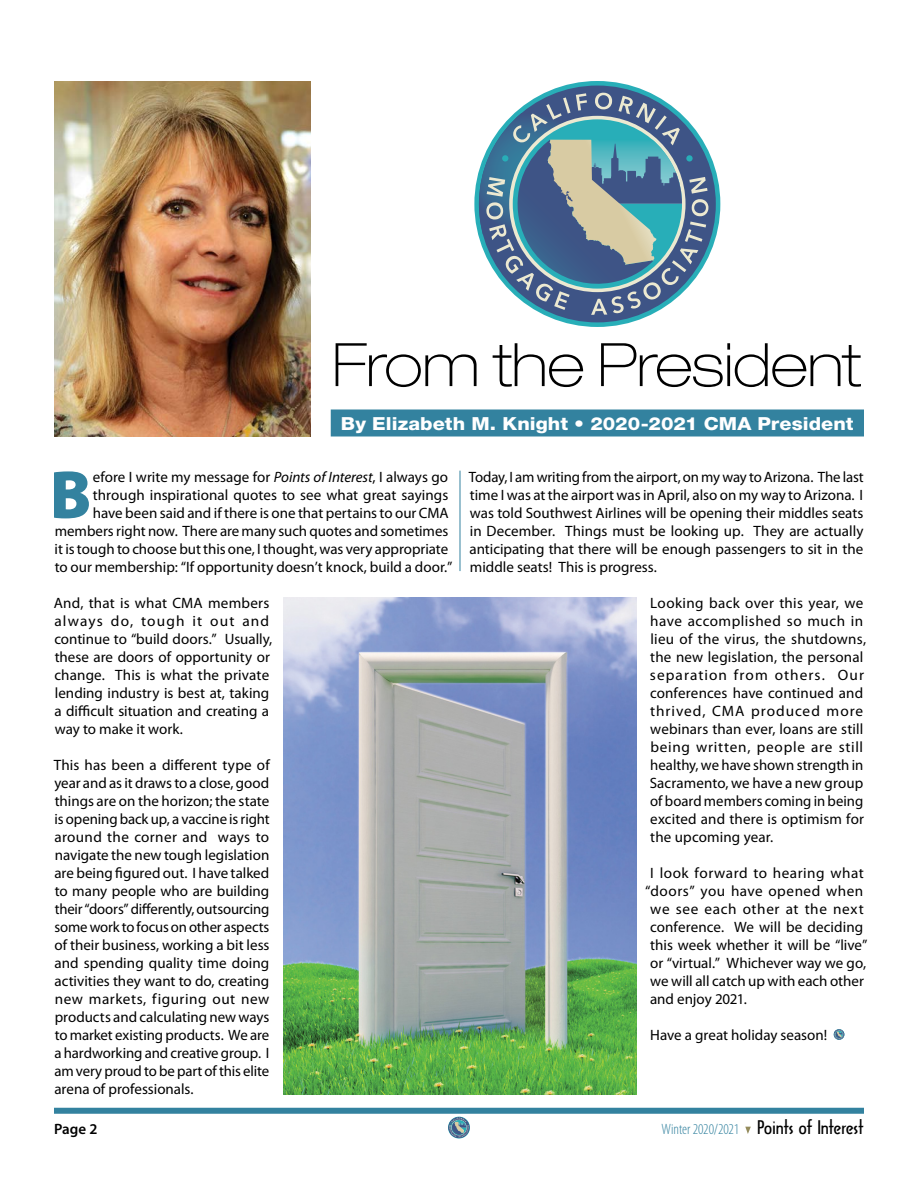
<style>
.page{position:relative;width:918px;height:1188px;background:#fff}
.page>*{position:absolute;margin:0;border:0;box-sizing:border-box;transform-origin:0 0}
.CMA_Body_Text{font:100 expanded 60px "Helvetica Neue LT Pro";letter-spacing:-.01em;color:#000}
.CMA_Body_Text-2{font:800 18px "Helvetica Neue LT Pro";color:#fff;scale:1.1 1}
.t1{font:18px "Arquitectura";letter-spacing:-.025em;color:#000;scale:1.25 1}
.CMA_Body_Text-3{font:15px/18px "Myriad Pro";letter-spacing:.005em;color:#000}
.CMA_Body_Text-4{font:15px "Myriad Pro";letter-spacing:.035em;color:#000}
.CMA_Body_Text-5{font:15px "Myriad Pro";letter-spacing:.04em;color:#000}
.t2{font:600 15px "Myriad Pro";color:#000}
.s1{font-style:italic}
.s2{font-family:"Myriad Pro";font-weight:300;font-stretch:condensed;font-size:15px;color:#33829f}
</style>
<div class="page">
<img style="left:54px;top:81px;width:256px;height:356px">
<div style="left:331px;top:410px;width:533px;height:26px;background:#33829f"></div>
<div style="left:54px;top:1108px;width:810px;height:6px;background:#33829f"></div>
<svg style="left:448px;top:1117px;width:22px;height:21px"></svg>
<svg style="left:448px;top:1118px;width:21px;height:19px"></svg>
<svg style="left:745px;top:1127px;width:6px;height:7px"></svg>
<svg style="left:54px;top:471px;width:35px;height:47px"></svg>
<svg style="left:834px;top:1030px;width:10px;height:10px"></svg>
<hr style="left:460px;top:471px;width:1px;height:100px;background:#33829f">
<svg style="left:474px;top:81px;width:246px;height:246px;background:#31acb8"></svg>
<div style="left:479px;top:86px;width:237px;height:236px;background:#3e5486;border-radius:50%"></div>
<svg style="left:479px;top:93px;width:229px;height:222px"></svg>
<img style="left:284px;top:598px;width:352px;height:496px">
<p class="CMA_Body_Text" style="left:332px;top:329px;width:531px">From the President</p>
<p class="CMA_Body_Text-2" style="left:341px;top:413px;width:467px">By Elizabeth M. Knight • 2020-2021 CMA President</p>
<p class="CMA_Body_Text-3" style="left:55px;top:468px;width:399px;text-align:right">efore I write my message for <span class="s1">Points of Interest</span>, I always go through inspirational quotes to see what great sayings<br>have been said and if there is one that pertains to our CMA members right now. There are many such quotes and sometimes it is tough to choose but this one, I thought, was very appropriate to our membership: “If opportunity doesn’t knock, build a door.”</p>
<p class="CMA_Body_Text-3" style="left:54px;top:594px;width:220px">And, that is what CMA members always do, tough it out and continue to “build doors.” Usually, these are doors of opportunity or change. This is what the private lending industry is best at, taking a difficult situation and creating a way to make it work.</p>
<p class="CMA_Body_Text-3" style="left:54px;top:756px;width:218px;text-align:justify">This has been a different type of year and as it draws to a close, good things are on the horizon; the state is opening back up, a vaccine is right around the corner and ways to navigate the new tough legislation are being figured out. I have talked to many people who are building their “doors” differently, outsourcing some work to focus on other aspects of their business, working a bit less and spending quality time doing activities they want to do, creating new markets, figuring out new products and calculating new ways to market existing products. We are a hardworking and creative group. I am very proud to be part of this elite arena of professionals.</p>
<p class="CMA_Body_Text-3" style="left:469px;top:468px;width:397px;text-align:justify">Today, I am writing from the airport, on my way to Arizona. The last time I was at the airport was in April, also on my way to Arizona. I was told Southwest Airlines will be opening their middles seats in December. Things must be looking up. They are actually anticipating that there will be enough passengers to sit in the middle seats! This is progress.</p>
<p class="CMA_Body_Text-3" style="left:650px;top:594px;width:218px">Looking back over this year, we have accomplished so much in lieu of the virus, the shutdowns, the new legislation, the personal separation from others. Our conferences have continued and thrived, CMA produced more webinars than ever, loans are still being written, people are still healthy, we have shown strength in<br>Sacramento, we have a new group of board members coming in being excited and there is optimism for the upcoming year.</p>
<p class="CMA_Body_Text-4" style="left:650px;top:865px;width:215px">I look forward to hearing what</p>
<p class="CMA_Body_Text-4" style="left:645px;top:883px;width:220px">“doors” you have opened when</p>
<p class="CMA_Body_Text-5" style="left:650px;top:901px;width:215px">we see each other at the next</p>
<p class="CMA_Body_Text-3" style="left:650px;top:918px;width:215px">conference. We will be deciding</p>
<p class="CMA_Body_Text-3" style="left:650px;top:936px;width:219px">this week whether it will be “live”</p>
<p class="CMA_Body_Text-3" style="left:650px;top:954px;width:218px">or “virtual.” Whichever way we go,</p>
<p class="CMA_Body_Text-3" style="left:650px;top:972px;width:215px">we will all catch up with each other</p>
<p class="CMA_Body_Text-3" style="left:650px;top:990px;width:98px">and enjoy 2021.</p>
<p class="CMA_Body_Text-3" style="left:650px;top:1026px;width:179px">Have a great holiday season!</p>
<p class="t2" style="left:54px;top:1121px;width:45px">Page 2</p>
<p class="t1" style="left:661px;top:1116px;width:164px"><span class="s2">Winter 2020/2021</span> Points of Interest</p>
</div>
